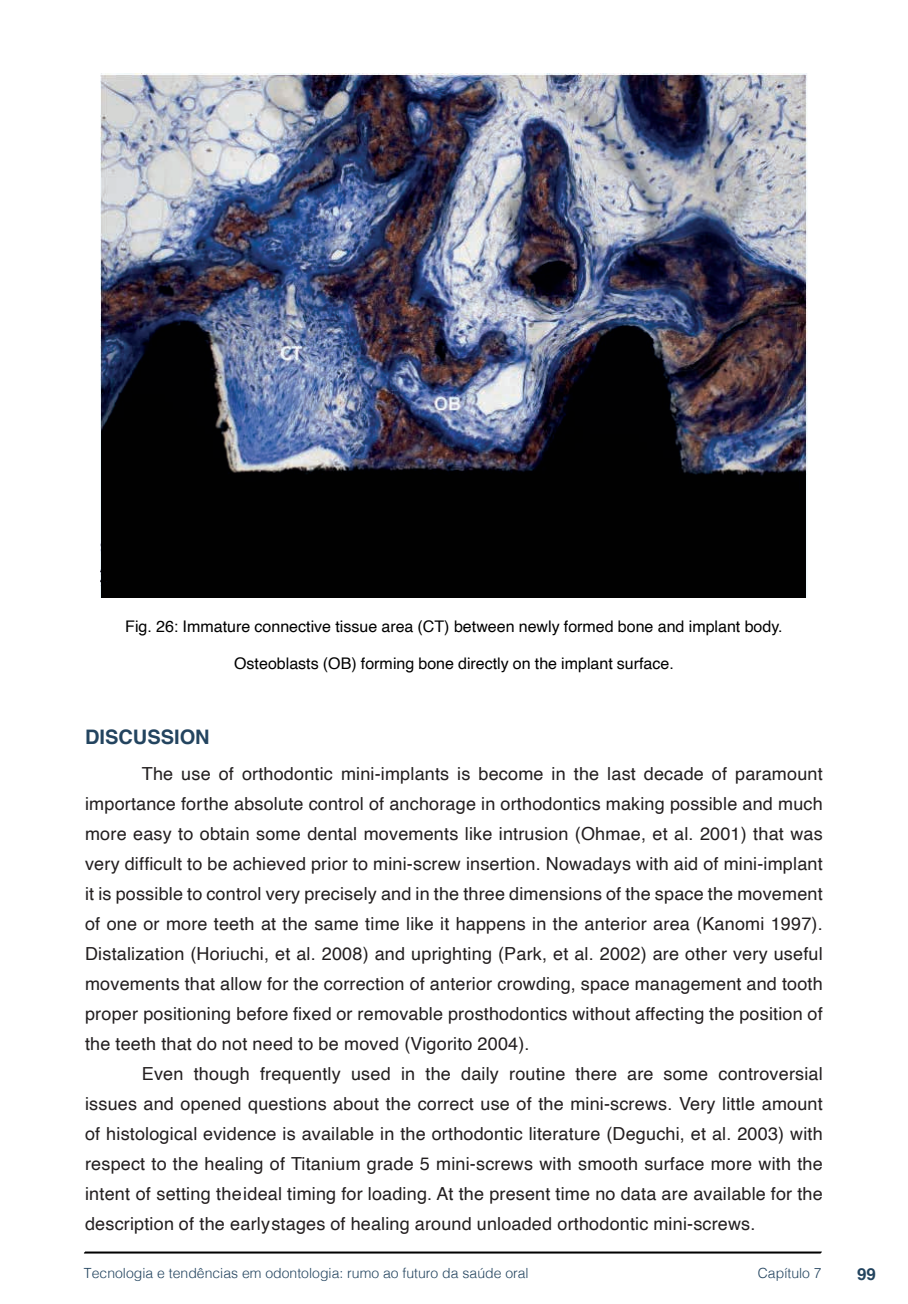
<style>
.page{position:relative;width:908px;height:1304px;background:#fff}
.page>*{position:absolute;margin:0;border:0;box-sizing:border-box;transform-origin:0 0}
.t1{font:700 20px "Helvetica";color:#23445f}
.t2{font:18px/30px "Helvetica";letter-spacing:.01em;color:#231f20;text-align:justify}
.t3{font:700 16.8px "Helvetica";color:#23445f}
.t4{font:16px "Helvetica";color:#000}
.t5{font:300 14px "Helvetica";color:#23445f}
</style>
<div class="page">
<svg style="left:84px;top:1251px;width:737px;height:3px;background:#515151"></svg>
<img style="left:100px;top:74px;width:707px;height:524px">
<p class="t4" style="left:125px;top:614px;width:658px">Fig. 26: Immature connective tissue area (CT) between newly formed bone and implant body.</p>
<p class="t4" style="left:234px;top:651px;width:441px">Osteoblasts (OB) forming bone directly on the implant surface.</p>
<p class="t1" style="left:85px;top:725px;width:126px">DISCUSSION</p>
<p class="t2" style="left:85px;top:759px;width:738px;text-indent:57px">The use of orthodontic mini-implants is become in the last decade of paramount importance for the absolute control of anchorage in orthodontics making possible and much more easy to obtain some dental movements like intrusion (Ohmae, et al. 2001) that was very difficult to be achieved prior to mini-screw insertion. Nowadays with aid of mini-implant it is possible to control very precisely and in the three dimensions of the space the movement of one or more teeth at the same time like it happens in the anterior area (Kanomi 1997).<br>Distalization (Horiuchi, et al. 2008) and uprighting (Park, et al. 2002) are other very useful movements that allow for the correction of anterior crowding, space management and tooth proper positioning before fixed or removable prosthodontics without affecting the position of the teeth that do not need to be moved (Vigorito 2004).</p>
<p class="t2" style="left:85px;top:1059px;width:738px;text-indent:57px">Even though frequently used in the daily routine there are some controversial issues and opened questions about the correct use of the mini-screws. Very little amount of histological evidence is available in the orthodontic literature (Deguchi, et al. 2003) with respect to the healing of Titanium grade 5 mini-screws with smooth surface more with the intent of setting the ideal timing for loading. At the present time no data are available for the description of the early stages of healing around unloaded orthodontic mini-screws.</p>
<p class="t5" style="left:84px;top:1261px;width:446px">Tecnologia e tendências em odontologia: rumo ao futuro da saúde oral</p>
<p class="t5" style="left:757px;top:1261px;width:65px">Capítulo 7</p>
<p class="t3" style="left:856px;top:1264px;width:20px">99</p>
</div>
